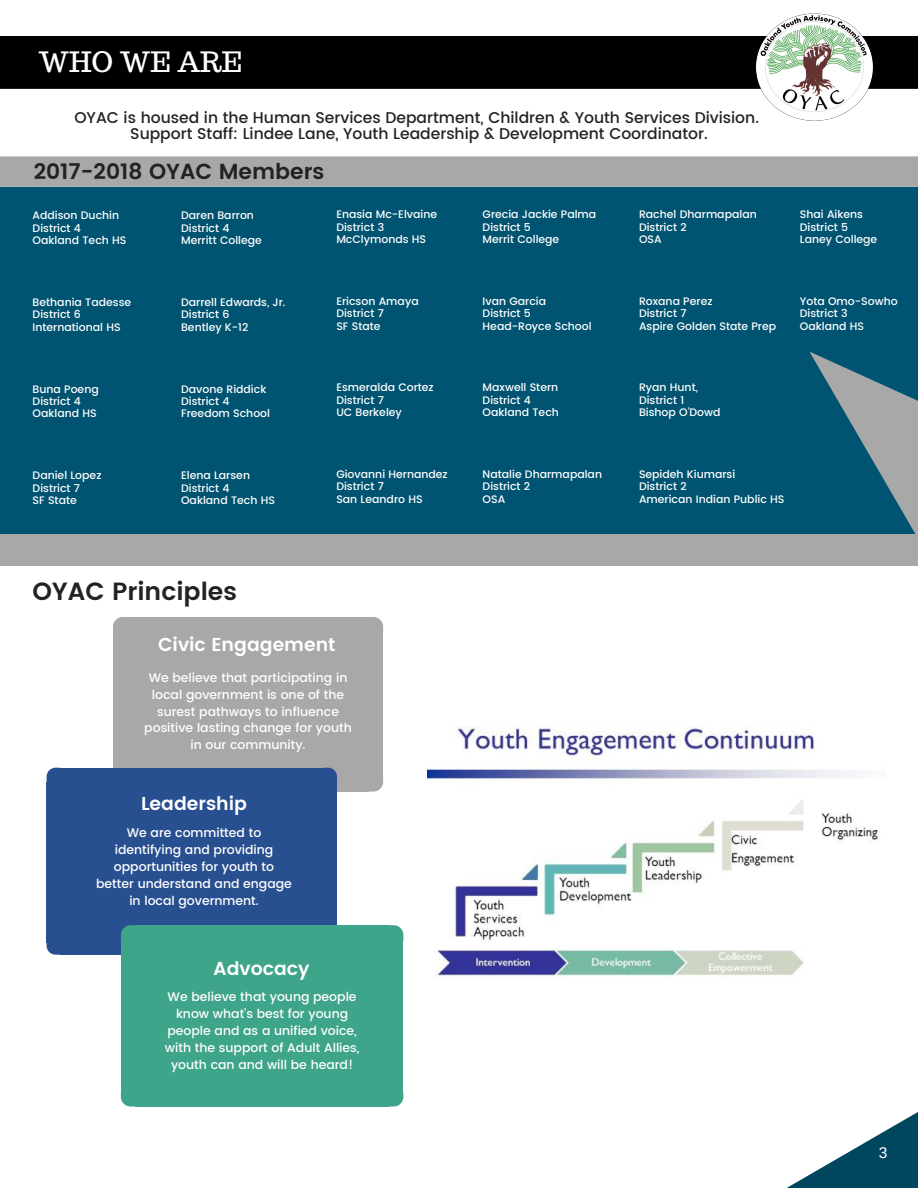
<style>
.page{position:relative;width:918px;height:1188px;background:#fff}
.page>*{position:absolute;margin:0;border:0;box-sizing:border-box;transform-origin:0 0}
.t1{font:28.05px "Trocchi";color:#fff}
.t2{font:600 24.9px "Poppins";color:#222}
.t3{font:600 21.75px "Poppins";color:#222}
.t4{font:600 18.75px "Poppins";color:#fff}
.t5{font:500 15.6px/15.8px "Poppins";color:#222;text-align:center}
.t6{font:500 15.6px "Poppins";color:#fff}
.t7{font:15.6px "Arimo";color:#fff}
.t8{font:500 12.45px/16.8px "Poppins";color:#fff;text-align:center}
.t9{font:500 10.95px/12.3px "Poppins";color:#fff}
</style>
<div class="page">
<div style="left:0;top:36px;width:918px;height:53px;background:#000"></div>
<div style="left:0;top:187px;width:918px;height:352px;background:#005471"></div>
<div style="left:0;top:156px;width:918px;height:31px;background:#a8a8a8"></div>
<img style="left:755px;top:13px;width:119px;height:108px">
<div style="left:0;top:534px;width:918px;height:32px;background:#a8a8a8"></div>
<svg style="left:809px;top:352px;width:109px;height:182px"></svg>
<svg style="left:787px;top:1112px;width:131px;height:76px"></svg>
<svg style="left:369px;top:617px;width:14px;height:15px"></svg>
<div style="left:368px;top:632px;width:15px;height:146px;background:#a8a8a8"></div>
<div style="left:127px;top:632px;width:242px;height:146px;background:#a8a8a8"></div>
<div style="left:127px;top:617px;width:242px;height:16px;background:#a8a8a8"></div>
<svg style="left:113px;top:617px;width:14px;height:15px"></svg>
<div style="left:113px;top:632px;width:15px;height:146px;background:#a8a8a8"></div>
<div style="left:127px;top:778px;width:242px;height:14px;background:#a8a8a8"></div>
<svg style="left:369px;top:778px;width:14px;height:14px"></svg>
<svg style="left:324px;top:768px;width:13px;height:14px"></svg>
<div style="left:323px;top:782px;width:14px;height:160px;background:#284f8f"></div>
<div style="left:60px;top:782px;width:264px;height:160px;background:#284f8f"></div>
<div style="left:60px;top:768px;width:264px;height:14px;background:#284f8f"></div>
<svg style="left:47px;top:768px;width:13px;height:14px"></svg>
<div style="left:47px;top:782px;width:13px;height:160px;background:#284f8f"></div>
<div style="left:60px;top:942px;width:264px;height:13px;background:#284f8f"></div>
<svg style="left:47px;top:942px;width:13px;height:13px"></svg>
<svg style="left:389px;top:925px;width:14px;height:16px"></svg>
<div style="left:388px;top:941px;width:15px;height:152px;background:#3ea48a"></div>
<div style="left:135px;top:941px;width:254px;height:152px;background:#3ea48a"></div>
<div style="left:135px;top:925px;width:254px;height:16px;background:#3ea48a"></div>
<svg style="left:121px;top:925px;width:14px;height:16px"></svg>
<div style="left:121px;top:941px;width:15px;height:152px;background:#3ea48a"></div>
<div style="left:135px;top:1093px;width:254px;height:14px;background:#3ea48a"></div>
<svg style="left:121px;top:1093px;width:14px;height:14px"></svg>
<svg style="left:389px;top:1093px;width:14px;height:14px"></svg>
<img style="left:428px;top:726px;width:451px;height:251px">
<h1 class="t1" style="left:38px;top:43px;width:205px">WHO WE ARE</h1>
<h3 class="t5" style="left:74px;top:110px;width:686px">OYAC is housed in the Human Services Department, Children &amp; Youth Services Division.<br>Support Staff: Lindee Lane, Youth Leadership &amp; Development Coordinator.</h3>
<h3 class="t3" style="left:34px;top:159px;width:292px">2017-2018 OYAC Members</h3>
<p class="t9" style="left:33px;top:209px;width:95px">Addison Duchin<br>District 4<br>Oakland Tech HS</p>
<p class="t9" style="left:181px;top:209px;width:82px">Daren Barron<br>District 4<br>Merritt College</p>
<p class="t9" style="left:336px;top:208px;width:102px">Enasia Mc-Elvaine<br>District 3<br>McClymonds HS</p>
<p class="t9" style="left:483px;top:208px;width:115px">Grecia Jackie Palma<br>District 5<br>Merrit College</p>
<p class="t9" style="left:639px;top:208px;width:119px">Rachel Dharmapalan<br>District 2<br>OSA</p>
<p class="t9" style="left:33px;top:296px;width:100px">Bethania Tadesse<br>District 6<br>International HS</p>
<p class="t9" style="left:181px;top:296px;width:106px">Darrell Edwards, Jr.<br>District 6<br>Bentley K-12</p>
<p class="t9" style="left:336px;top:295px;width:84px">Ericson Amaya<br>District 7<br>SF State</p>
<p class="t9" style="left:483px;top:295px;width:111px">Ivan Garcia<br>District 5<br>Head-Royce School</p>
<p class="t9" style="left:639px;top:295px;width:139px">Roxana Perez<br>District 7<br>Aspire Golden State Prep</p>
<p class="t9" style="left:33px;top:383px;width:68px">Buna Poeng<br>District 4<br>Oakland HS</p>
<p class="t9" style="left:181px;top:383px;width:91px">Davone Riddick<br>District 4<br>Freedom School</p>
<p class="t9" style="left:336px;top:382px;width:99px">Esmeralda Cortez<br>District 7<br>UC Berkeley</p>
<p class="t9" style="left:483px;top:382px;width:78px">Maxwell Stern<br>District 4<br>Oakland Tech</p>
<p class="t9" style="left:639px;top:382px;width:83px">Ryan Hunt,<br>District 1<br>Bishop O'Dowd</p>
<p class="t9" style="left:800px;top:208px;width:79px">Shai Aikens<br>District 5<br>Laney College</p>
<p class="t9" style="left:800px;top:295px;width:99px">Yota Omo-Sowho<br>District 3<br>Oakland HS</p>
<p class="t9" style="left:33px;top:469px;width:70px">Daniel Lopez<br>District 7<br>SF State</p>
<p class="t9" style="left:181px;top:469px;width:95px">Elena Larsen<br>District 4<br>Oakland Tech HS</p>
<p class="t9" style="left:336px;top:468px;width:113px">Giovanni Hernandez<br>District 7<br>San Leandro HS</p>
<p class="t9" style="left:483px;top:468px;width:121px">Natalie Dharmapalan<br>District 2<br>OSA</p>
<p class="t9" style="left:639px;top:468px;width:147px">Sepideh Kiumarsi<br>District 2<br>American Indian Public HS</p>
<h2 class="t2" style="left:32px;top:576px;width:206px">OYAC Principles</h2>
<h3 class="t4" style="left:158px;top:634px;width:179px">Civic Engagement</h3>
<p class="t8" style="left:144px;top:669px;width:209px">We believe that participating in local government is one of the surest pathways to influence positive lasting change for youth in our community.</p>
<h3 class="t4" style="left:141px;top:793px;width:108px">Leadership</h3>
<p class="t8" style="left:96px;top:824px;width:197px">We are committed to identifying and providing opportunities for youth to better understand and engage in local government.</p>
<h3 class="t4" style="left:214px;top:958px;width:97px">Advocacy</h3>
<p class="t8" style="left:165px;top:989px;width:196px">We believe that young people know what's best for young people and as a unified voice, with the support of Adult Allies, youth can and will be heard!</p>
<h3 class="t6" style="left:880px;top:1141px;width:11px">3</h3>
<h3 class="t7" style="left:879px;top:1144px;width:10px">3</h3>
</div>
